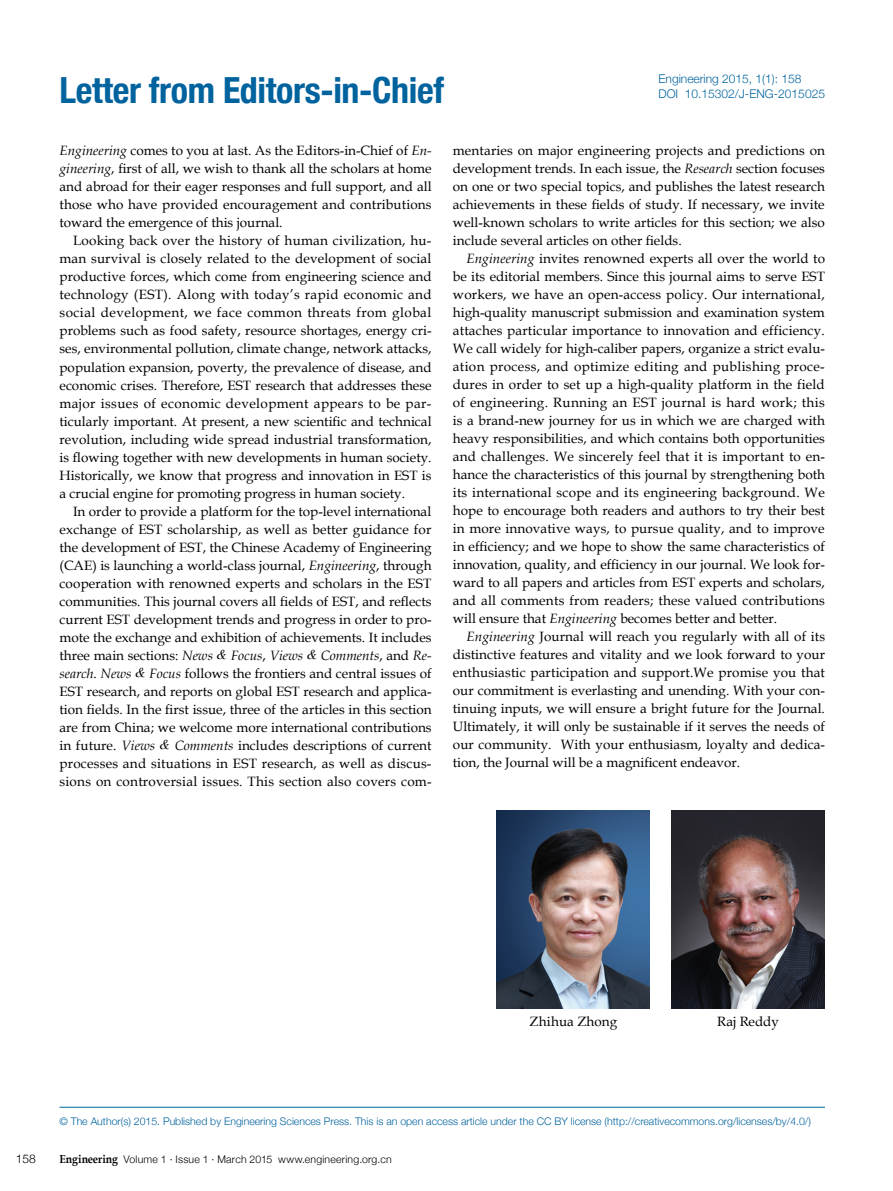
<style>
.page{position:relative;width:893px;height:1191px;background:#fff}
.page>*{position:absolute;margin:0;border:0;box-sizing:border-box;transform-origin:0 0}
.t1{font:700 condensed 36px "Helvetica Neue";letter-spacing:-.01em;color:#00639e}
.t2{font:13.5px/18px "Book Antiqua";color:#000;text-align:justify}
.t3{font:300 12px "Helvetica Neue";color:#00639e}
.t4{font:300 12px "Helvetica Neue";color:#000}
.t5{font:300 10.5px "Helvetica Neue";color:#00639e}
.t6{font:300 10.5px "Helvetica Neue";letter-spacing:.02em;color:#000}
.s1{font-style:italic}
.s2{font-family:"Times New Roman";font-style:italic}
.s3{font-family:"Book Antiqua";font-weight:700;font-size:11.55px}
</style>
<div class="page">
<hr style="left:60px;top:1107px;width:765px;height:1px;background:#00639e">
<img style="left:496px;top:810px;width:154px;height:198px">
<img style="left:671px;top:810px;width:154px;height:198px">
<p class="t3" style="left:658px;top:69px;width:144px">Engineering 2015, 1(1): 158</p>
<h1 class="t1" style="left:60px;top:60px;width:386px">Letter from Editors-in-Chief</h1>
<p class="t3" style="left:658px;top:84px;width:168px">DOI 10.15302/J-ENG-2015025</p>
<p class="t2" style="left:60px;top:142px;width:374px"><span class="s1">Engineering</span> comes to you at last. As the Editors-in-Chief of <span class="s1">En&shy;gineering</span>, first of all, we wish to thank all the scholars at home and abroad for their eager responses and full support, and all those who have provided encouragement and contributions toward the emergence of this journal.</p>
<p class="t2" style="left:60px;top:231px;width:374px;text-indent:14px">Looking back over the history of human civilization, hu&shy;man survival is closely related to the development of social productive forces, which come from engineering science and technology (EST). Along with today’s rapid economic and social development, we face common threats from global problems such as food safety, resource shortages, energy cri&shy;ses, environmental pollution, climate change, network attacks, population expansion, poverty, the prevalence of disease, and economic crises. Therefore, EST research that addresses these major issues of economic development appears to be par&shy;ticularly important. At present, a new scientific and technical revolution, including wide spread industrial transformation, is flowing together with new developments in human society.<br>Historically, we know that progress and innovation in EST is a crucial engine for promoting progress in human society.</p>
<p class="t2" style="left:60px;top:501px;width:374px;text-indent:14px">In order to provide a platform for the top-level international exchange of EST scholarship, as well as better guidance for the development of EST, the Chinese Academy of Engineering (CAE) is launching a world-class journal, <span class="s1">Engineering</span>, through cooperation with renowned experts and scholars in the EST communities. This journal covers all fields of EST, and reflects current EST development trends and progress in order to pro&shy;mote the exchange and exhibition of achievements. It includes three main sections: <span class="s1">News</span> <span class="s2">&amp;</span> <span class="s1">Focus</span>, <span class="s1">Views</span> <span class="s2">&amp;</span> <span class="s1">Comments</span>, and <span class="s1">Re&shy;search</span>. <span class="s1">News</span> <span class="s2">&amp;</span> <span class="s1">Focus</span> follows the frontiers and central issues of EST research, and reports on global EST research and applica&shy;tion fields. In the first issue, three of the articles in this section are from China; we welcome more international contributions in future. <span class="s1">Views</span> <span class="s2">&amp;</span> <span class="s1">Comments</span> includes descriptions of current processes and situations in EST research, as well as discus&shy;sions on controversial issues. This section also covers com-</p>
<p class="t2" style="left:453px;top:141px;width:374px">mentaries on major engineering projects and predictions on development trends. In each issue, the <span class="s1">Research</span> section focuses on one or two special topics, and publishes the latest research achievements in these fields of study. If necessary, we invite well-known scholars to write articles for this section; we also include several articles on other fields.</p>
<p class="t2" style="left:453px;top:249px;width:374px;text-indent:14px"><span class="s1">Engineering</span> invites renowned experts all over the world to be its editorial members. Since this journal aims to serve EST workers, we have an open-access policy. Our international, high-quality manuscript submission and examination system attaches particular importance to innovation and efficiency.<br>We call widely for high-caliber papers, organize a strict evalu&shy;ation process, and optimize editing and publishing proce&shy;dures in order to set up a high-quality platform in the field of engineering. Running an EST journal is hard work; this is a brand-new journey for us in which we are charged with heavy responsibilities, and which contains both opportunities and challenges. We sincerely feel that it is important to en&shy;hance the characteristics of this journal by strengthening both its international scope and its engineering background. We hope to encourage both readers and authors to try their best in more innovative ways, to pursue quality, and to improve in efficiency; and we hope to show the same characteristics of innovation, quality, and efficiency in our journal. We look for&shy;ward to all papers and articles from EST experts and scholars, and all comments from readers; these valued contributions will ensure that <span class="s1">Engineering</span> becomes better and better.</p>
<p class="t2" style="left:453px;top:627px;width:374px;text-indent:14px"><span class="s1">Engineering</span> Journal will reach you regularly with all of its distinctive features and vitality and we look forward to your enthusiastic participation and support.We promise you that our commitment is everlasting and unending. With your con&shy;tinuing inputs, we will ensure a bright future for the Journal.<br>Ultimately, it will only be sustainable if it serves the needs of our community. With your enthusiasm, loyalty and dedica&shy;tion, the Journal will be a magnificent endeavor.</p>
<p class="t2" style="left:529px;top:1012px;width:89px">Zhihua Zhong</p>
<p class="t2" style="left:717px;top:1012px;width:63px">Raj Reddy</p>
<p class="t5" style="left:60px;top:1113px;width:753px">© The Author(s) 2015. Published by Engineering Sciences Press. This is an open access article under the CC BY license (http://creativecommons.org/licenses/by/4.0/)</p>
<p class="t4" style="left:16px;top:1148px;width:22px">158</p>
<p class="t6" style="left:60px;top:1150px;width:334px"><span class="s3">Engineering</span> Volume 1 · Issue 1 · March 2015 www.engineering.org.cn</p>
</div>
